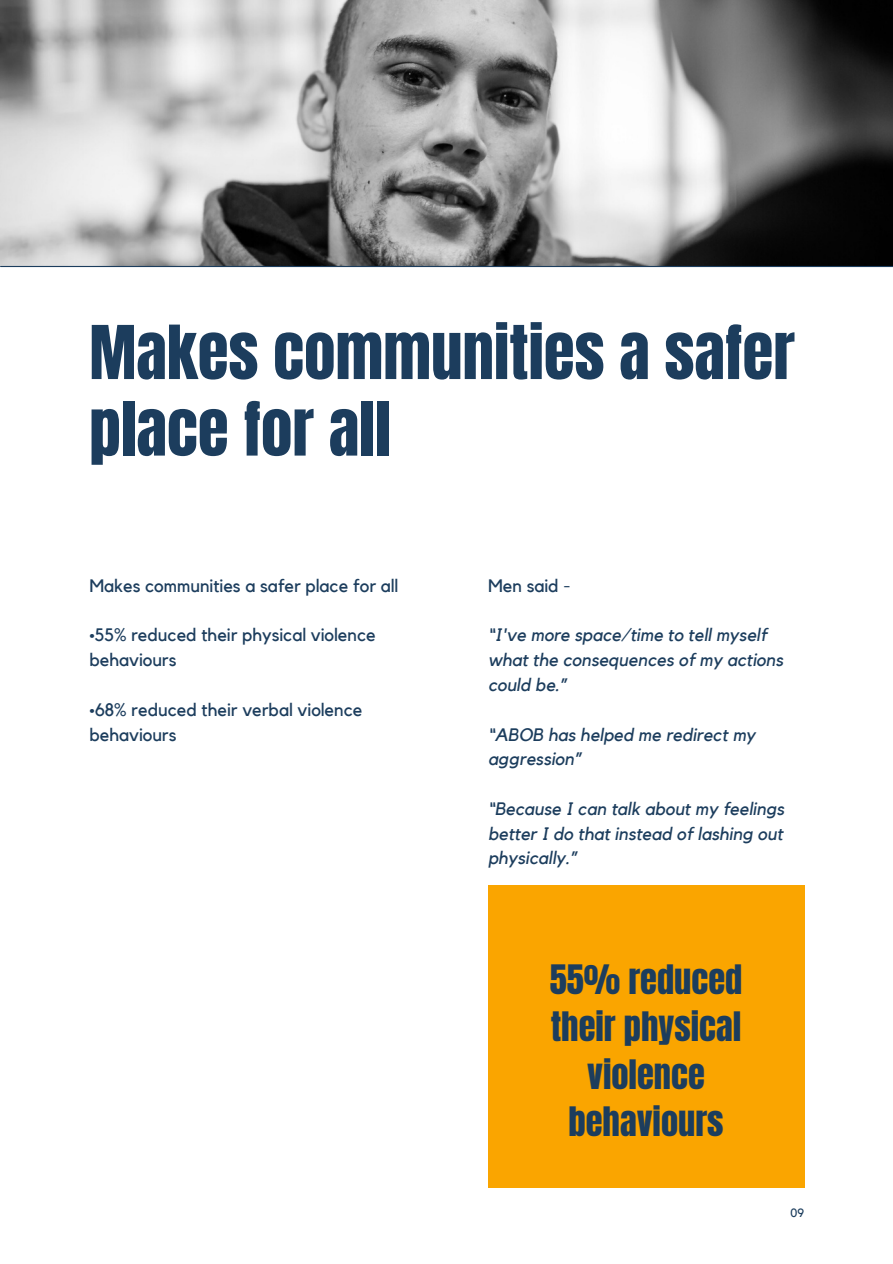
<style>
.page{position:relative;width:893px;height:1264px;background:#fff}
.page>*{position:absolute;margin:0;border:0;box-sizing:border-box;transform-origin:0 0}
.t1{font:63px/76.5px "Anton";color:#1c3d5d}
.t2{font:34.5px/47.2px "Anton";color:#1c3d5d;text-align:center}
.t3{font:italic 18px/24.8px "Kollektif";color:#1c3d5d}
.t4{font:18px/24.8px "Kollektif";color:#1c3d5d}
.t5{font:12px "Kollektif";color:#1c3d5d}
</style>
<div class="page">
<img style="left:0;top:0;width:892px;height:266px">
<div style="left:488px;top:885px;width:316px;height:302px;background:#faa500"></div>
<hr style="left:1px;top:266px;width:891px;height:1px;background:#1c3d5d">
<p class="t1" style="left:89px;top:315px;width:707px">Makes communities a safer place for all</p>
<h1 class="t4" style="left:89px;top:574px;width:310px">Makes communities a safer place for all</h1>
<p class="t4" style="left:89px;top:623px;width:288px">•55% reduced their physical violence behaviours</p>
<p class="t4" style="left:89px;top:697px;width:275px">•68% reduced their verbal violence behaviours</p>
<p class="t4" style="left:488px;top:574px;width:84px">Men said -</p>
<p class="t3" style="left:488px;top:623px;width:296px">“I've more space/time to tell myself what the consequences of my actions could be.”</p>
<p class="t3" style="left:488px;top:722px;width:269px">“ABOB has helped me redirect my aggression”</p>
<p class="t3" style="left:488px;top:796px;width:298px;text-align:justify">“Because I can talk about my feelings better I do that instead of lashing out physically.”</p>
<p class="t2" style="left:549px;top:956px;width:194px">55% reduced their physical violence behaviours</p>
<h2 class="t5" style="left:790px;top:1207px;width:15px">09</h2>
</div>
